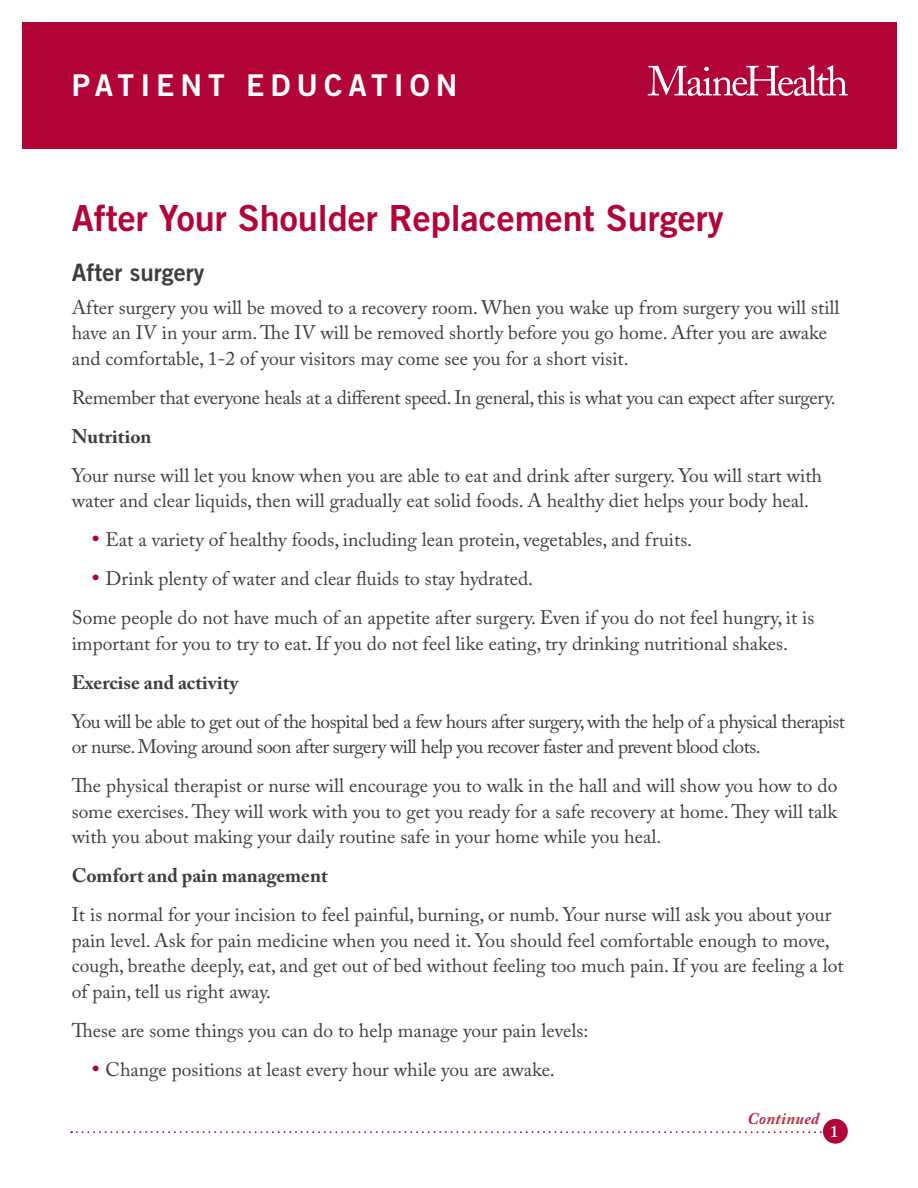
<style>
.page{position:relative;width:918px;height:1188px;background:#fff}
.page>*{position:absolute;margin:0;border:0;box-sizing:border-box;transform-origin:0 0}
.t1{font:36px "Trade Gothic LT Std Bd 2";color:#b30437}
.t2{font:30px "Trade Gothic LT Std Bd 2";letter-spacing:.2em;color:#fff}
.t3{font:24px "Trade Gothic LT Std Bd 2";color:#3e3e3f}
.t4{font:19.5px/25.5px "Adobe Caslon Pro";color:#3e3e3f}
.t5{font:19.5px/25.5px "Adobe Caslon Pro";letter-spacing:-.03em;color:#3e3e3f}
.t6{font:19.5px "Adobe Caslon Pro";letter-spacing:-.02em;color:#3e3e3f}
.t7{font:700 19.5px "Adobe Caslon Pro";color:#3e3e3f}
.t8{font:italic 700 16.5px "Adobe Caslon Pro";letter-spacing:.02em;color:#b92a44}
.t9{font:600 16.5px "Adobe Caslon Pro";color:#fff}
.s1{font-weight:700;font-size:21px;color:#b30437}
</style>
<div class="page">
<div style="left:22px;top:22px;width:874px;height:126px;background:#b30437"></div>
<svg style="left:71px;top:1131px;width:751px;height:2px"></svg>
<div style="left:823px;top:1119px;width:25px;height:25px;background:#b30437;border-radius:50%"></div>
<svg style="left:648px;top:65px;width:200px;height:31px"></svg>
<h2 class="t2" style="left:72px;top:67px;width:387px">PATIENT EDUCATION</h2>
<h1 class="t1" style="left:72px;top:196px;width:653px">After Your Shoulder Replacement Surgery</h1>
<p class="t3" style="left:72px;top:258px;width:134px">After surgery</p>
<p class="t4" style="left:72px;top:294px;width:769px">After surgery you will be moved to a recovery room. When you wake up from surgery you will still have an IV in your arm. The IV will be removed shortly before you go home. After you are awake and comfortable, 1-2 of your visitors may come see you for a short visit.</p>
<p class="t6" style="left:72px;top:386px;width:766px">Remember that everyone heals at a different speed. In general, this is what you can expect after surgery.</p>
<p class="t7" style="left:72px;top:425px;width:81px">Nutrition</p>
<p class="t4" style="left:72px;top:462px;width:752px">Your nurse will let you know when you are able to eat and drink after surgery. You will start with water and clear liquids, then will gradually eat solid foods. A healthy diet helps your body heal.</p>
<p class="t4" style="left:92px;top:527px;width:602px"><span class="s1">•</span> Eat a variety of healthy foods, including lean protein, vegetables, and fruits.</p>
<p class="t4" style="left:72px;top:559px;width:744px;line-height:39px;text-indent:20px"><span class="s1">•</span> Drink plenty of water and clear fluids to stay hydrated.<br>Some people do not have much of an appetite after surgery. Even if you do not feel hungry, it is</p>
<p class="t4" style="left:72px;top:630px;width:718px">important for you to try to eat. If you do not feel like eating, try drinking nutritional shakes.</p>
<p class="t7" style="left:72px;top:671px;width:168px">Exercise and activity</p>
<p class="t5" style="left:72px;top:708px;width:775px">You will be able to get out of the hospital bed a few hours after surgery, with the help of a physical therapist or nurse. Moving around soon after surgery will help you recover faster and prevent blood clots.</p>
<p class="t4" style="left:72px;top:773px;width:767px;text-align:justify">The physical therapist or nurse will encourage you to walk in the hall and will show you how to do some exercises. They will work with you to get you ready for a safe recovery at home. They will talk with you about making your daily routine safe in your home while you heal.</p>
<p class="t7" style="left:72px;top:864px;width:257px">Comfort and pain management</p>
<p class="t4" style="left:72px;top:902px;width:774px">It is normal for your incision to feel painful, burning, or numb. Your nurse will ask you about your pain level. Ask for pain medicine when you need it. You should feel comfortable enough to move, cough, breathe deeply, eat, and get out of bed without feeling too much pain. If you are feeling a lot of pain, tell us right away.</p>
<p class="t4" style="left:72px;top:1017px;width:518px">These are some things you can do to help manage your pain levels:</p>
<p class="t4" style="left:92px;top:1056px;width:464px"><span class="s1">•</span> Change positions at least every hour while you are awake.</p>
<p class="t8" style="left:748px;top:1109px;width:73px">Continued</p>
<p class="t9" style="left:830px;top:1121px;width:10px">1</p>
</div>
